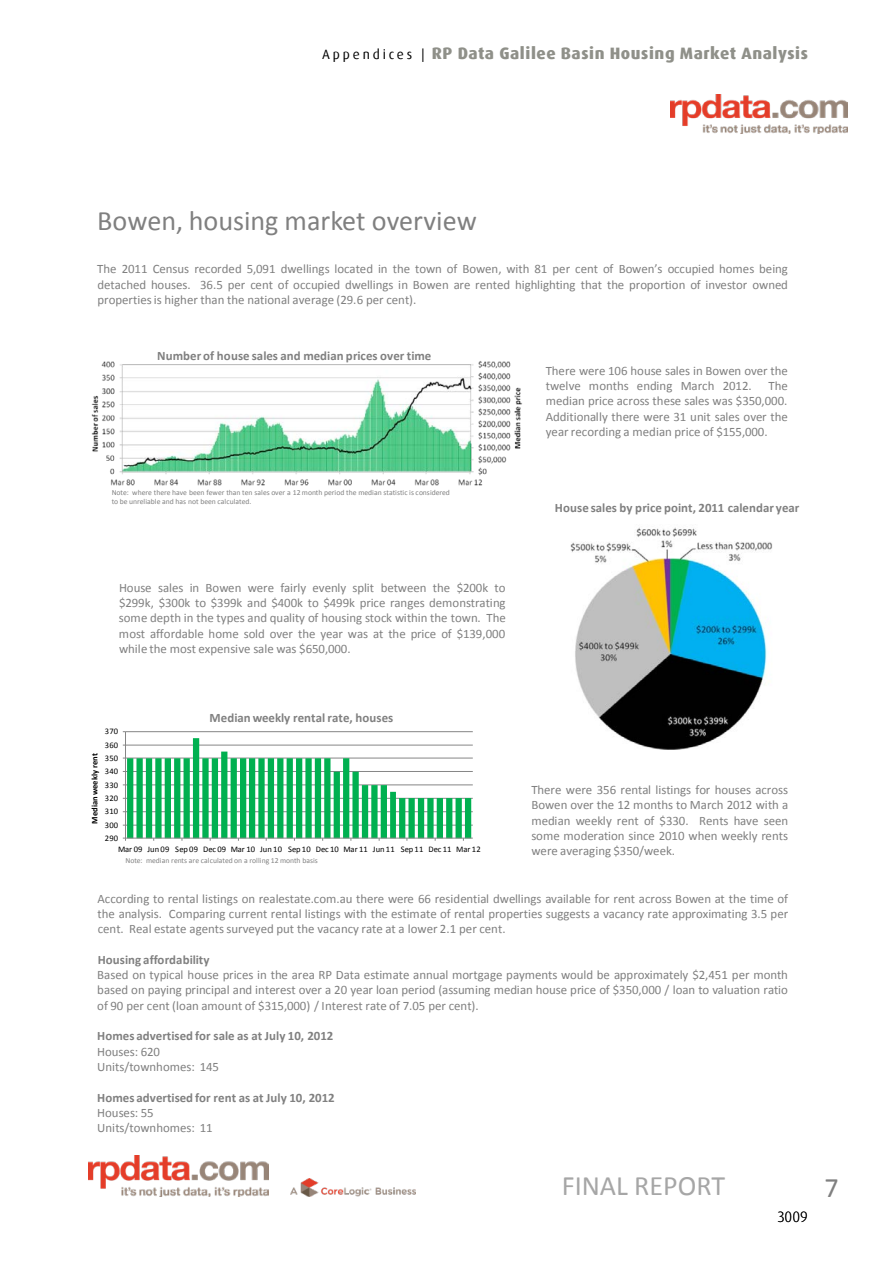
<style>
.page{position:relative;width:893px;height:1263px;background:#fff}
.page>*{position:absolute;margin:0;border:0;box-sizing:border-box;transform-origin:0 0}
.t1{font:28.2px "Calibri";color:#808080}
.t2{font:28.2px "Calibri";color:#a6a6a6}
.t3{font:800 16.5px "Dax";letter-spacing:.035em;color:#8f9089}
.t4{font:300 15px "Dax Pro";color:#000}
.t5{font:12.9px/15.3px "Calibri";color:#808080;text-align:justify}
.t6{font:700 12.9px "Calibri";letter-spacing:.005em;color:#808080}
.t7{font:8.55px "Calibri";letter-spacing:.015em;color:#000}
.t8{font:700 8.55px "Calibri";letter-spacing:.015em;color:#000}
.t9{font:7.65px/9.1px "Calibri";letter-spacing:-.005em;color:#808080}
.s1{font-weight:400;font-size:13.5px;color:#000}
</style>
<div class="page">
<img style="left:88px;top:1156px;width:181px;height:40px">
<img style="left:290px;top:1178px;width:125px;height:18px">
<img style="left:91px;top:361px;width:431px;height:125px">
<div style="left:126px;top:731px;width:347px;height:108px;background:linear-gradient(to right,#fff,#fff)"></div>
<hr style="left:125px;top:825px;width:348px;height:1px;background:#868686">
<hr style="left:125px;top:811px;width:348px;height:1px;background:#868686">
<hr style="left:125px;top:798px;width:348px;height:1px;background:#868686">
<hr style="left:125px;top:785px;width:348px;height:1px;background:#868686">
<hr style="left:125px;top:771px;width:348px;height:1px;background:#868686">
<hr style="left:125px;top:758px;width:348px;height:1px;background:#868686">
<hr style="left:125px;top:745px;width:348px;height:1px;background:#868686">
<hr style="left:125px;top:731px;width:348px;height:1px;background:#868686">
<hr style="left:125px;top:732px;width:1px;height:106px;background:#868686">
<hr style="left:125px;top:838px;width:348px;height:1px;background:#868686">
<svg style="left:123px;top:738px;width:348px;height:103px"></svg>
<img style="left:570px;top:527px;width:203px;height:222px">
<img style="left:671px;top:94px;width:176px;height:40px">
<p class="t3" style="left:322px;top:44px;width:487px"><span class="s1">A p p e n d i c e s |</span> RP Data Galilee Basin Housing Market Analysis</p>
<h1 class="t1" style="left:97px;top:203px;width:381px">Bowen, housing market overview</h1>
<p class="t5" style="left:97px;top:262px;width:692px">The 2011 Census recorded 5,091 dwellings located in the town of Bowen, with 81 per cent of Bowen’s occupied homes being detached houses. 36.5 per cent of occupied dwellings in Bowen are rented highlighting that the proportion of investor owned propertiesis higher than the national average (29.6 per cent).</p>
<p class="t6" style="left:157px;top:348px;width:276px">Number of house sales and median prices over time</p>
<p class="t9" style="left:112px;top:488px;width:340px">Note: where there have been fewer than ten sales over a 12 month period the median statistic is considered to be unreliable and has not been calculated.</p>
<p class="t5" style="left:546px;top:363px;width:244px">There were 106 house sales in Bowen over the twelve months ending March 2012.</p>
<p class="t5" style="left:546px;top:378px;width:244px;text-indent:223px">The median price across these sales was $350,000.<br>Additionally there were 31 unit sales over the year recording a median price of $155,000.</p>
<p class="t6" style="left:555px;top:499px;width:246px">House sales by price point, 2011 calendar year</p>
<p class="t5" style="left:119px;top:580px;width:388px">House sales in Bowen were fairly evenly split between the $200k to $299k, $300k to $399k and $400k to $499k price ranges demonstrating some depth in the types and quality of housing stock within the town. The most affordable home sold over the year was at the price of $139,000 while the most expensive sale was $650,000.</p>
<p class="t7" style="left:105px;top:726px;width:15px">370</p>
<p class="t7" style="left:105px;top:739px;width:15px">360</p>
<p class="t8" style="left:89px;top:824px;width:72px;rotate:-90deg">Median weekly rent</p>
<p class="t7" style="left:105px;top:753px;width:15px">350</p>
<p class="t7" style="left:105px;top:766px;width:15px">340</p>
<p class="t7" style="left:105px;top:779px;width:15px">330</p>
<p class="t7" style="left:105px;top:793px;width:15px">320</p>
<p class="t7" style="left:105px;top:806px;width:15px">310</p>
<p class="t7" style="left:105px;top:819px;width:15px">300</p>
<p class="t7" style="left:105px;top:833px;width:15px">290</p>
<p class="t6" style="left:210px;top:709px;width:185px">Median weekly rental rate, houses</p>
<p class="t7" style="left:118px;top:844px;width:364px">Mar 09 Jun 09 Sep 09 Dec 09 Mar 10 Jun 10 Sep 10 Dec 10 Mar 11 Jun 11 Sep 11 Dec 11 Mar 12</p>
<p class="t9" style="left:126px;top:856px;width:194px">Note: median rents are calculated on a rolling 12 month basis</p>
<p class="t5" style="left:531px;top:782px;width:258px">There were 356 rental listings for houses across Bowen over the 12 months to March 2012 with a median weekly rent of $330. Rents have seen some moderation since 2010 when weekly rents were averaging $350/week.</p>
<p class="t5" style="left:98px;top:891px;width:692px">According to rental listings on realestate.com.au there were 66 residential dwellings available for rent across Bowen at the time of the analysis. Comparing current rental listings with the estimate of rental properties suggests a vacancy rate approximating 3.5 per cent. Real estate agents surveyed put the vacancy rate at a lower 2.1 per cent.</p>
<p class="t6" style="left:98px;top:951px;width:113px">Housing affordability</p>
<p class="t5" style="left:97px;top:967px;width:692px">Based on typical house prices in the area RP Data estimate annual mortgage payments would be approximately $2,451 per month based on paying principal and interest over a 20 year loan period (assuming median house price of $350,000 / loan to valuation ratio of 90 per cent (loan amount of $315,000) / Interest rate of 7.05 per cent).</p>
<p class="t6" style="left:97px;top:1028px;width:238px">Homes advertised for sale as at July 10, 2012</p>
<p class="t5" style="left:97px;top:1044px;width:123px">Houses: 620<br>Units/townhomes: 145</p>
<p class="t6" style="left:97px;top:1089px;width:239px">Homes advertised for rent as at July 10, 2012</p>
<p class="t5" style="left:97px;top:1105px;width:117px">Houses: 55<br>Units/townhomes: 11</p>
<h1 class="t2" style="left:562px;top:1168px;width:165px">FINAL REPORT</h1>
<h1 class="t1" style="left:824px;top:1169px;width:16px">7</h1>
<p class="t4" style="left:778px;top:1207px;width:32px">3009</p>
</div>
